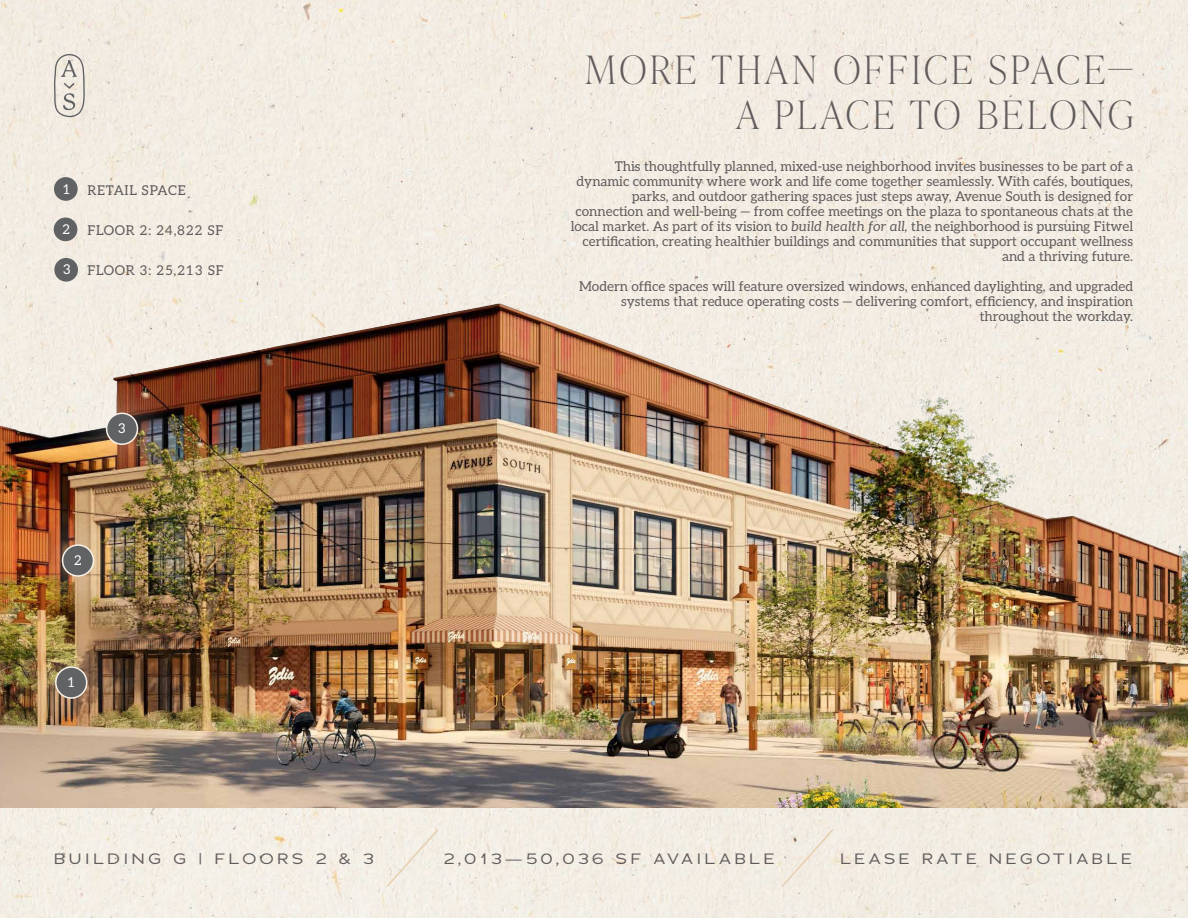
<style>
.page{position:relative;width:1188px;height:918px;background:#f3ece3}
.page>*{position:absolute;margin:0;border:0;box-sizing:border-box;transform-origin:0 0}
.t1{font:100 39px/45px "Ivy Presto Display";letter-spacing:.085em;color:#605c5c;text-align:right}
.t2{font:15px "Adrianna Extended";letter-spacing:.235em;color:#605c5c}
.t3{font:13.5px/15px "Aleo";color:#605c5c;text-align:right}
.t4{font:13.5px "Aleo";letter-spacing:.05em;color:#605c5c}
.t5{font:13.5px "Aleo";color:#fff}
.s1{font-style:italic}
</style>
<div class="page">
<img style="left:0;top:281px;width:1188px;height:527px">
<svg style="left:54px;top:54px;width:31px;height:63px;background:#d5d0c8"></svg>
<div style="left:14px;top:625px;width:115px;height:115px;background:#fff;opacity:.75"></div>
<div style="left:56px;top:667px;width:31px;height:31px;background:#616264;border-radius:50%"></div>
<div style="left:55px;top:666px;width:32px;height:33px;border:2px solid #f8f2e9;border-radius:50%"></div>
<div style="left:20px;top:503px;width:115px;height:115px;background:#fff;opacity:.75"></div>
<div style="left:63px;top:545px;width:30px;height:31px;background:#616264;border-radius:50%"></div>
<div style="left:62px;top:544px;width:32px;height:33px;border:2px solid #f8f2e9;border-radius:50%"></div>
<div style="left:64px;top:371px;width:115px;height:115px;background:#fff;opacity:.75"></div>
<div style="left:107px;top:413px;width:30px;height:31px;background:#616264;border-radius:50%"></div>
<div style="left:106px;top:413px;width:32px;height:32px;border:2px solid #f8f2e9;border-radius:50%"></div>
<div style="left:54px;top:177px;width:24px;height:24px;background:#616264;border-radius:50%"></div>
<div style="left:54px;top:218px;width:23px;height:23px;background:#616264;border-radius:50%"></div>
<div style="left:54px;top:258px;width:24px;height:24px;background:#616264;border-radius:50%"></div>
<svg style="left:385px;top:828px;width:55px;height:60px;background:#f2ede3"></svg>
<svg style="left:780px;top:828px;width:55px;height:60px;background:#f0eae0"></svg>
<p class="t5" style="left:62px;top:178px;width:10px">1</p>
<p class="t5" style="left:62px;top:219px;width:10px">2</p>
<p class="t5" style="left:63px;top:259px;width:10px">3</p>
<p class="t4" style="left:87px;top:180px;width:100px">RETAIL SPACE</p>
<p class="t4" style="left:87px;top:220px;width:138px">FLOOR 2: 24,822 SF</p>
<p class="t4" style="left:87px;top:259px;width:138px">FLOOR 3: 25,213 SF</p>
<p class="t5" style="left:118px;top:418px;width:10px">3</p>
<p class="t5" style="left:74px;top:550px;width:10px">2</p>
<p class="t5" style="left:67px;top:672px;width:10px">1</p>
<h1 class="t1" style="left:585px;top:45px;width:549px">MORE THAN OFFICE SPACE—<br>A PLACE TO BELONG</h1>
<p class="t3" style="left:571px;top:158px;width:564px">This thoughtfully planned, mixed-use neighborhood invites businesses to be part of a dynamic community where work and life come together seamlessly. With cafés, boutiques, parks, and outdoor gathering spaces just steps away, Avenue South is designed for connection and well-being — from coffee meetings on the plaza to spontaneous chats at the local market. As part of its vision to <span class="s1">build health for all,</span> the neighborhood is pursuing Fitwel certification, creating healthier buildings and communities that support occupant wellness and a thriving future.</p>
<p class="t3" style="left:579px;top:278px;width:556px">Modern office spaces will feature oversized windows, enhanced daylighting, and upgraded systems that reduce operating costs — delivering comfort, efficiency, and inspiration throughout the workday.</p>
<p class="t2" style="left:54px;top:849px;width:321px">BUILDING G | FLOORS 2 &amp; 3</p>
<p class="t2" style="left:444px;top:849px;width:332px">2,013—50,036 SF AVAILABLE</p>
<p class="t2" style="left:840px;top:849px;width:293px">LEASE RATE NEGOTIABLE</p>
</div>
